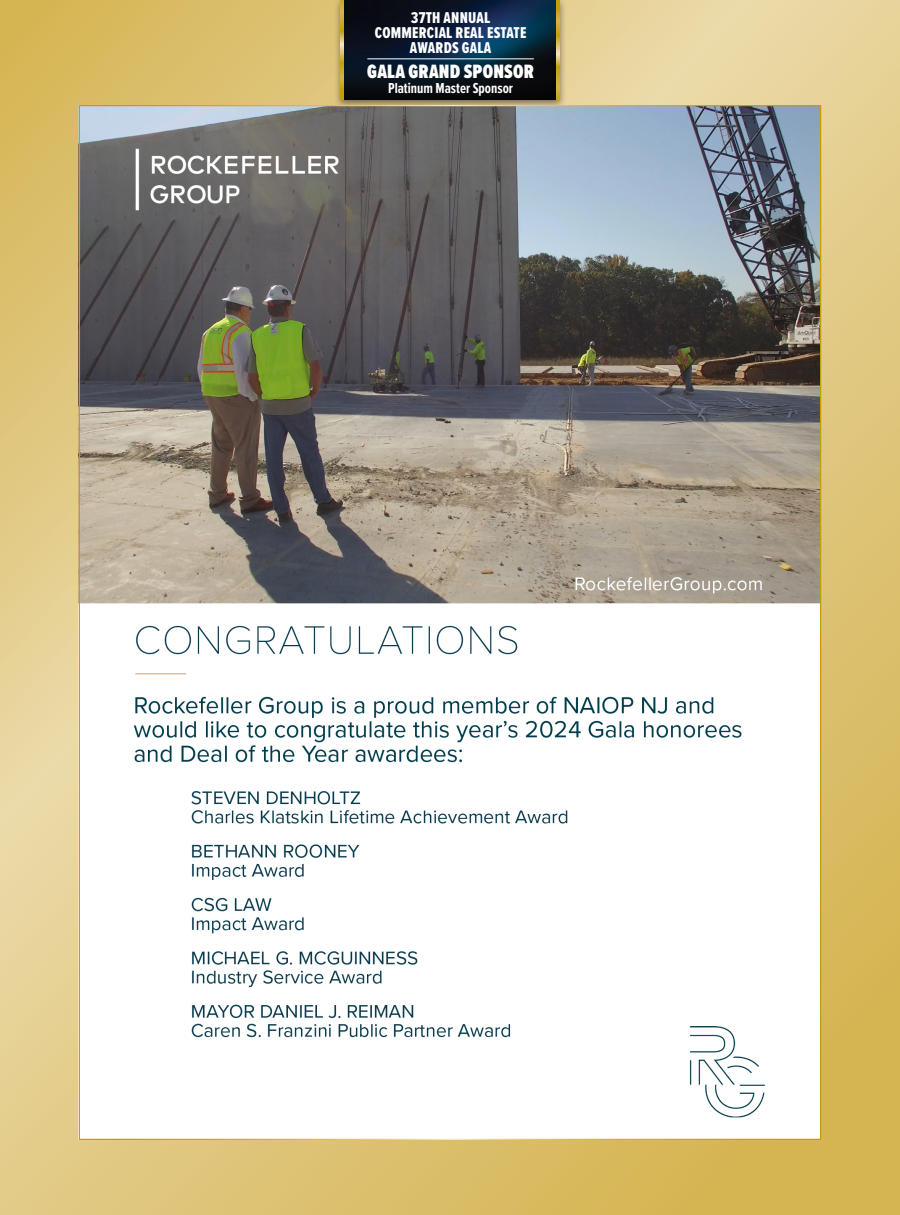
<style>
.page{position:relative;width:900px;height:1215px;background:#fff}
.page>*{position:absolute;margin:0;border:0;box-sizing:border-box;transform-origin:0 0}
.t1{font:900 20px "Proxima Nova Ex Cn";letter-spacing:.01em;color:#fff}
.t2{font:16.25px/15px "Proxima Nova Ex Cn Extrabld";letter-spacing:.015em;color:#fff;text-align:center}
.t3{font:700 15px "Proxima Nova Ex Cn";color:#fff}
</style>
<div class="page">
<img style="left:0;top:0;width:900px;height:1215px">
<div style="left:333px;top:0;width:234px;height:110px;background:#231f20;opacity:.6"></div>
<img style="left:344px;top:0;width:212px;height:100px">
<svg style="left:341px;top:0;width:3px;height:100px"></svg>
<svg style="left:556px;top:0;width:3px;height:100px"></svg>
<hr style="left:367px;top:59px;width:167px;height:1px;background:#fff">
<img style="left:81px;top:107px;width:738px;height:1031px">
<p class="t2" style="left:375px;top:10px;width:153px">37TH ANNUAL<br>COMMERCIAL REAL ESTATE<br>AWARDS GALA</p>
<p class="t1" style="left:367px;top:57px;width:168px">GALA GRAND SPONSOR</p>
<p class="t3" style="left:388px;top:77px;width:127px">Platinum Master Sponsor</p>
</div>
